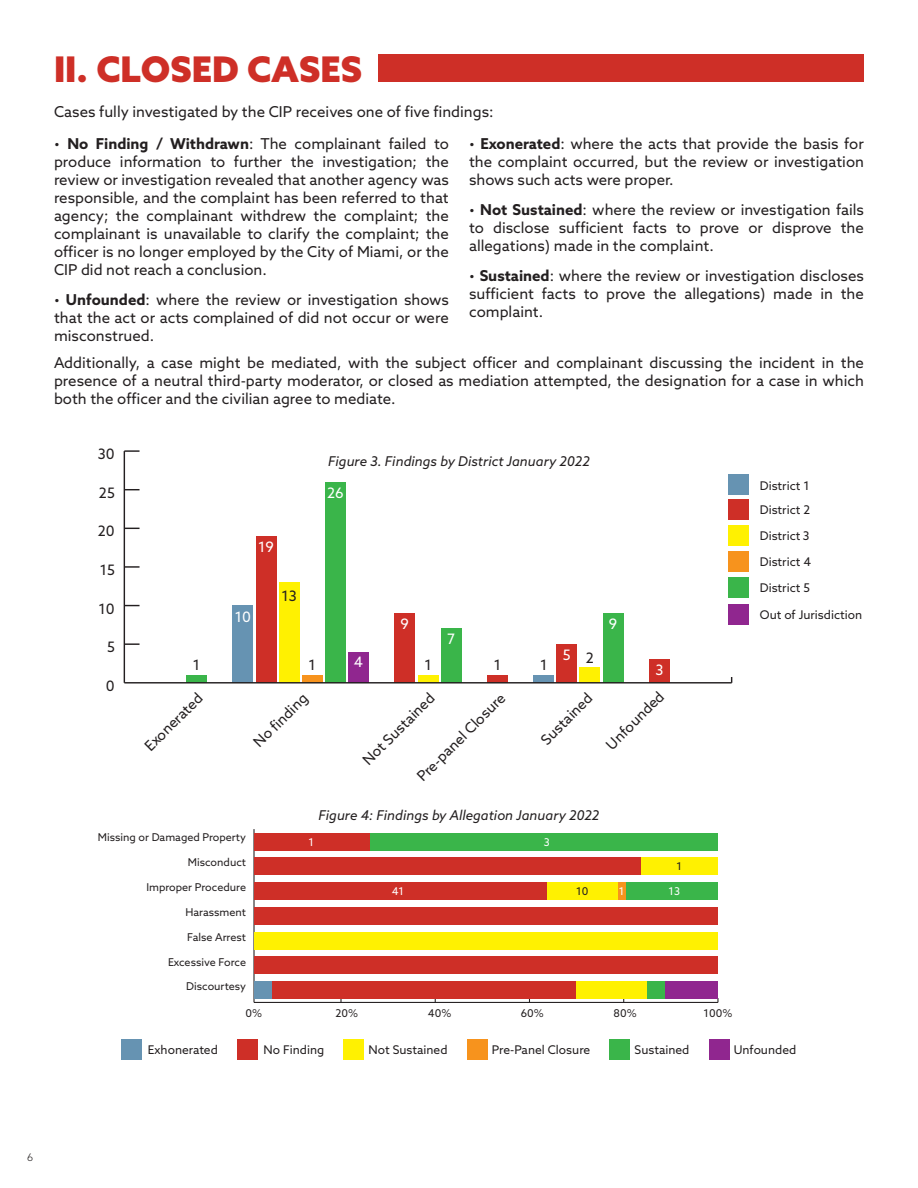
<style>
.page{position:relative;width:918px;height:1188px;background:#fff}
.page>*{position:absolute;margin:0;border:0;box-sizing:border-box;transform-origin:0 0}
.t1{font:900 35.4px "Azo Sans";color:#ce2f27}
.t2{font:15px/18px "Azo Sans";color:#231f20;text-align:justify}
.t3{font:14.4px "Azo Sans";color:#231f20}
.t4{font:14.4px "Azo Sans";color:#fff}
.t5{font:italic 13.5px "Azo Sans";color:#231f20}
.t6{font:12px "Azo Sans";color:#231f20}
.t7{font:10.8px "Azo Sans";color:#231f20}
.t8{font:10.8px "Azo Sans";color:#fff}
.t9{font:300 10.5px "Azo Sans";color:#231f20}
.s1{font-weight:700}
</style>
<div class="page">
<div style="left:378px;top:54px;width:486px;height:28px;background:#ce2f27"></div>
<div style="left:649px;top:660px;width:21px;height:23px;background:#ce2f27"></div>
<div style="left:603px;top:613px;width:20px;height:70px;background:#3ab54a"></div>
<div style="left:580px;top:667px;width:20px;height:16px;background:#fff101"></div>
<div style="left:556px;top:644px;width:21px;height:39px;background:#ce2f27"></div>
<div style="left:533px;top:675px;width:21px;height:8px;background:#6693b2"></div>
<div style="left:487px;top:675px;width:21px;height:8px;background:#ce2f27"></div>
<div style="left:441px;top:629px;width:21px;height:54px;background:#3ab54a"></div>
<div style="left:418px;top:675px;width:20px;height:8px;background:#fff101"></div>
<div style="left:394px;top:613px;width:21px;height:70px;background:#ce2f27"></div>
<div style="left:348px;top:652px;width:21px;height:31px;background:#90268f"></div>
<div style="left:302px;top:675px;width:21px;height:8px;background:#f7931d"></div>
<div style="left:279px;top:582px;width:21px;height:101px;background:#fff101"></div>
<div style="left:256px;top:536px;width:20px;height:147px;background:#ce2f27"></div>
<div style="left:233px;top:606px;width:20px;height:77px;background:#6693b2"></div>
<div style="left:186px;top:675px;width:21px;height:8px;background:#3ab54a"></div>
<div style="left:325px;top:482px;width:21px;height:201px;background:#3ab54a"></div>
<hr style="left:124px;top:682px;width:608px;height:2px;background:#231f20">
<hr style="left:124px;top:451px;width:1px;height:232px;background:#231f20">
<svg style="left:125px;top:643px;width:15px;height:2px"></svg>
<svg style="left:125px;top:605px;width:15px;height:1px"></svg>
<svg style="left:125px;top:566px;width:15px;height:2px"></svg>
<svg style="left:125px;top:528px;width:15px;height:1px"></svg>
<svg style="left:125px;top:489px;width:15px;height:1px"></svg>
<svg style="left:124px;top:450px;width:16px;height:2px"></svg>
<hr style="left:254px;top:1002px;width:464px;height:1px;background:#231f20">
<hr style="left:253px;top:829px;width:2px;height:173px;background:#231f20">
<div style="left:370px;top:833px;width:348px;height:17px;background:#3ab54a"></div>
<div style="left:254px;top:833px;width:116px;height:17px;background:#ce2f27"></div>
<div style="left:641px;top:857px;width:77px;height:18px;background:#fff101"></div>
<div style="left:254px;top:857px;width:387px;height:18px;background:#ce2f27"></div>
<div style="left:625px;top:882px;width:93px;height:18px;background:#3ab54a"></div>
<div style="left:618px;top:882px;width:7px;height:18px;background:#f7931d"></div>
<div style="left:547px;top:882px;width:71px;height:18px;background:#fff101"></div>
<div style="left:254px;top:882px;width:293px;height:18px;background:#ce2f27"></div>
<div style="left:254px;top:907px;width:464px;height:18px;background:#ce2f27"></div>
<div style="left:254px;top:932px;width:464px;height:17px;background:#fff101"></div>
<div style="left:254px;top:956px;width:464px;height:18px;background:#ce2f27"></div>
<div style="left:664px;top:981px;width:54px;height:18px;background:#90268f"></div>
<div style="left:647px;top:981px;width:17px;height:18px;background:#3ab54a"></div>
<div style="left:575px;top:981px;width:72px;height:18px;background:#fff101"></div>
<div style="left:272px;top:981px;width:303px;height:18px;background:#ce2f27"></div>
<div style="left:254px;top:981px;width:18px;height:18px;background:#6693b2"></div>
<div style="left:709px;top:1039px;width:20px;height:21px;background:#90268f"></div>
<div style="left:610px;top:1039px;width:20px;height:21px;background:#3ab54a"></div>
<div style="left:237px;top:1039px;width:21px;height:21px;background:#ce2f27"></div>
<div style="left:467px;top:1039px;width:20px;height:21px;background:#f7931d"></div>
<div style="left:122px;top:1039px;width:20px;height:21px;background:#6693b2"></div>
<div style="left:344px;top:1039px;width:20px;height:21px;background:#fff101"></div>
<div style="left:728px;top:604px;width:20px;height:21px;background:#90268f"></div>
<div style="left:728px;top:577px;width:20px;height:21px;background:#3ab54a"></div>
<div style="left:728px;top:500px;width:20px;height:20px;background:#ce2f27"></div>
<div style="left:728px;top:551px;width:20px;height:21px;background:#f7931d"></div>
<div style="left:728px;top:475px;width:20px;height:20px;background:#6693b2"></div>
<div style="left:728px;top:525px;width:20px;height:21px;background:#fff101"></div>
<p class="t1" style="left:54px;top:46px;width:310px">II. CLOSED CASES</p>
<p class="t2" style="left:54px;top:102px;width:441px">Cases fully investigated by the CIP receives one of five findings:</p>
<p class="t2" style="left:54px;top:135px;width:396px">• <span class="s1">No Finding / Withdrawn</span>: The complainant failed to produce information to further the investigation; the review or investigation revealed that another agency was responsible, and the complaint has been referred to that agency; the complainant withdrew the complaint; the complainant is unavailable to clarify the complaint; the officer is no longer employed by the City of Miami, or the CIP did not reach a conclusion.</p>
<p class="t2" style="left:54px;top:291px;width:396px">• <span class="s1">Unfounded</span>: where the review or investigation shows that the act or acts complained of did not occur or were misconstrued.</p>
<p class="t2" style="left:54px;top:354px;width:812px">Additionally, a case might be mediated, with the subject officer and complainant discussing the incident in the presence of a neutral third-party moderator, or closed as mediation attempted, the designation for a case in which both the officer and the civilian agree to mediate.</p>
<p class="t2" style="left:469px;top:135px;width:396px">• <span class="s1">Exonerated</span>: where the acts that provide the basis for the complaint occurred, but the review or investigation shows such acts were proper.</p>
<p class="t2" style="left:469px;top:201px;width:396px">• <span class="s1">Not Sustained</span>: where the review or investigation fails to disclose sufficient facts to prove or disprove the allegations) made in the complaint.</p>
<p class="t2" style="left:469px;top:267px;width:396px">• <span class="s1">Sustained</span>: where the review or investigation discloses sufficient facts to prove the allegations) made in the complaint.</p>
<p class="t3" style="left:98px;top:445px;width:18px">30</p>
<p class="t3" style="left:99px;top:483px;width:17px">25</p>
<p class="t3" style="left:98px;top:522px;width:18px">20</p>
<p class="t3" style="left:100px;top:561px;width:17px">15</p>
<p class="t3" style="left:99px;top:599px;width:18px">10</p>
<p class="t3" style="left:107px;top:638px;width:9px">5</p>
<p class="t3" style="left:106px;top:676px;width:10px">0</p>
<p class="t5" style="left:328px;top:453px;width:263px">Figure 3. Findings by District January 2022</p>
<p class="t4" style="left:258px;top:537px;width:17px">19</p>
<p class="t4" style="left:235px;top:608px;width:18px">10</p>
<p class="t3" style="left:282px;top:587px;width:17px">13</p>
<p class="t4" style="left:327px;top:484px;width:18px">26</p>
<p class="t4" style="left:401px;top:614px;width:10px">9</p>
<p class="t4" style="left:609px;top:614px;width:10px">9</p>
<p class="t4" style="left:447px;top:630px;width:10px">7</p>
<p class="t4" style="left:354px;top:653px;width:11px">4</p>
<p class="t3" style="left:193px;top:656px;width:9px">1</p>
<p class="t3" style="left:309px;top:656px;width:9px">1</p>
<p class="t3" style="left:424px;top:656px;width:9px">1</p>
<p class="t3" style="left:494px;top:656px;width:9px">1</p>
<p class="t3" style="left:540px;top:656px;width:9px">1</p>
<p class="t4" style="left:563px;top:646px;width:9px">5</p>
<p class="t3" style="left:586px;top:648px;width:10px">2</p>
<p class="t4" style="left:655px;top:660px;width:9px">3</p>
<p class="t3" style="left:140px;top:742px;width:77px;rotate:-45deg">Exonerated</p>
<p class="t3" style="left:249px;top:738px;width:71px;rotate:-45deg">No fi nding</p>
<p class="t3" style="left:602px;top:740px;width:77px;rotate:-45deg">Unfounded</p>
<p class="t3" style="left:537px;top:735px;width:67px;rotate:-45deg">Sustained</p>
<p class="t3" style="left:358px;top:756px;width:96px;rotate:-45deg">Not Sustained</p>
<p class="t3" style="left:413px;top:772px;width:120px;rotate:-45deg">Pre-panel Closure</p>
<p class="t5" style="left:318px;top:806px;width:283px">Figure 4: Findings by Allegation January 2022</p>
<p class="t7" style="left:98px;top:830px;width:150px">Missing or Damaged Property</p>
<p class="t7" style="left:188px;top:855px;width:60px">Misconduct</p>
<p class="t7" style="left:146px;top:880px;width:101px">Improper Procedure</p>
<p class="t7" style="left:186px;top:905px;width:62px">Harassment</p>
<p class="t7" style="left:187px;top:930px;width:60px">False Arrest</p>
<p class="t7" style="left:168px;top:955px;width:80px">Excessive Force</p>
<p class="t7" style="left:186px;top:980px;width:61px">Discourtesy</p>
<p class="t8" style="left:309px;top:835px;width:7px">1</p>
<p class="t8" style="left:544px;top:835px;width:7px">3</p>
<p class="t7" style="left:677px;top:859px;width:7px">1</p>
<p class="t8" style="left:392px;top:884px;width:14px">41</p>
<p class="t7" style="left:576px;top:884px;width:14px">10</p>
<p class="t8" style="left:619px;top:884px;width:7px">1</p>
<p class="t8" style="left:669px;top:884px;width:13px">13</p>
<p class="t7" style="left:246px;top:1006px;width:18px">0%</p>
<p class="t7" style="left:335px;top:1006px;width:24px">20%</p>
<p class="t7" style="left:428px;top:1006px;width:25px">40%</p>
<p class="t7" style="left:521px;top:1006px;width:25px">60%</p>
<p class="t7" style="left:614px;top:1006px;width:25px">80%</p>
<p class="t7" style="left:704px;top:1006px;width:30px">100%</p>
<p class="t6" style="left:760px;top:477px;width:51px">District 1</p>
<p class="t6" style="left:760px;top:502px;width:52px">District 2</p>
<p class="t6" style="left:760px;top:528px;width:51px">District 3</p>
<p class="t6" style="left:760px;top:554px;width:53px">District 4</p>
<p class="t6" style="left:760px;top:580px;width:52px">District 5</p>
<p class="t6" style="left:760px;top:607px;width:104px">Out of Jurisdiction</p>
<p class="t6" style="left:148px;top:1042px;width:71px">Exhonerated</p>
<p class="t6" style="left:264px;top:1042px;width:62px">No Finding</p>
<p class="t6" style="left:369px;top:1042px;width:81px">Not Sustained</p>
<p class="t6" style="left:492px;top:1042px;width:100px">Pre-Panel Closure</p>
<p class="t6" style="left:635px;top:1042px;width:56px">Sustained</p>
<p class="t6" style="left:734px;top:1042px;width:64px">Unfounded</p>
<p class="t9" style="left:27px;top:1150px;width:8px">6</p>
</div>
